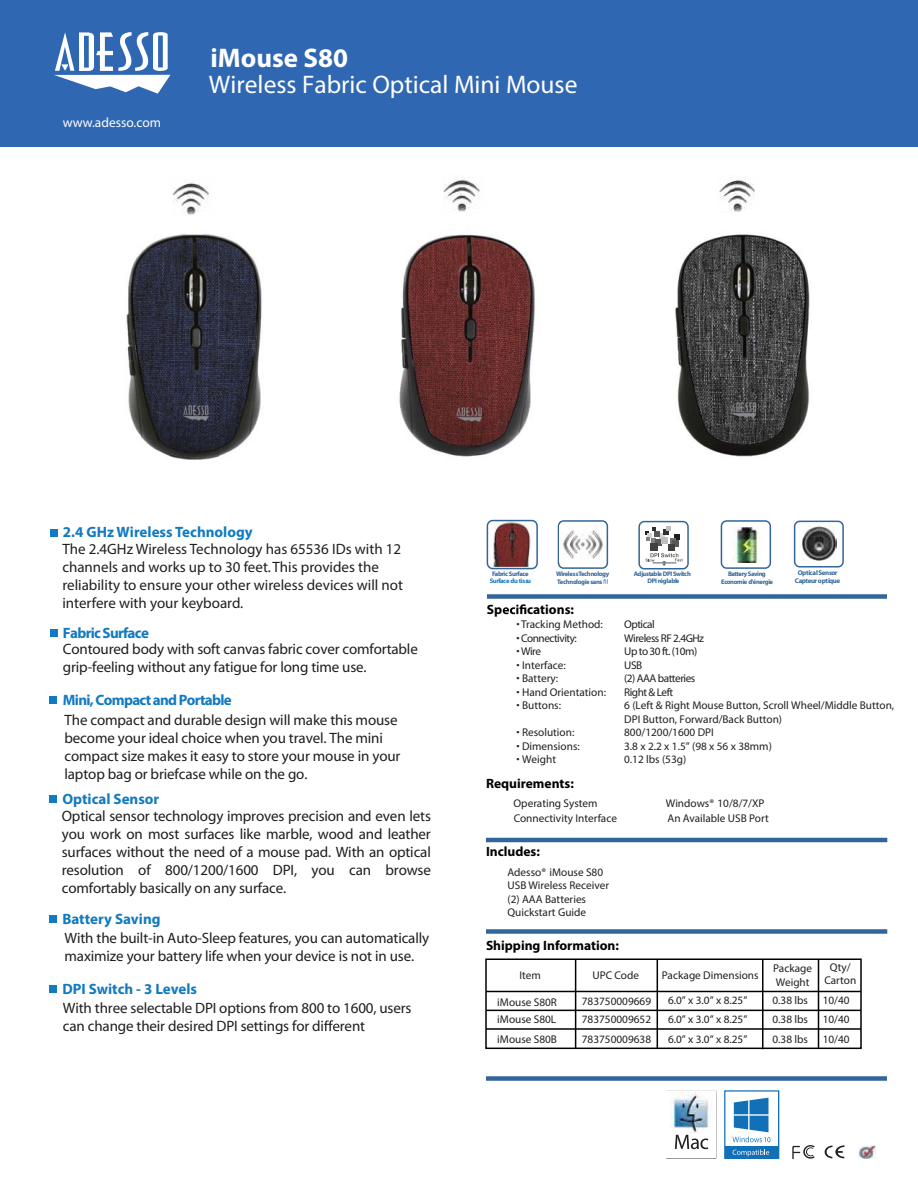
<style>
.page{position:relative;width:918px;height:1188px;background:#fff}
.page>*{position:absolute;margin:0;border:0;box-sizing:border-box;transform-origin:0 0}
.t1{font:700 27px "Myriad Pro";color:#fff}
.t2{font:25.5px "Myriad Pro";color:#fff}
.t3{font:15px/18px "Myriad";letter-spacing:-.01em;color:#211d1e}
.t4{font:15px/18px "Myriad Pro";color:#221e1f}
.t5{font:700 15px "Myriad Pro";color:#127ac0}
.t6{font:700 15px "Myriad Pro";letter-spacing:-.045em;color:#127ac0}
.t7{font:700 13.5px "Myriad Pro";color:#000101}
.t8{font:13.5px "Myriad Pro";color:#fff}
.t9{font:11.25px/13.5px "Myriad";color:#221e1f}
.t10{font:11.25px/13.5px "Myriad Pro";color:#221e1f}
.t11{font:11.25px "Myriad";letter-spacing:-.045em;color:#221e1f}
.t12{font:700 6.9px/8.1px "Myriad";letter-spacing:-.05em;color:#32669a;text-align:center}
.t13{font:700 6.6px/7.6px "Myriad";letter-spacing:-.055em;color:#32669a}
.t14{font:700 6.6px "Myriad";letter-spacing:-.055em;color:#127ac0}
.s1{font-family:"Myriad Pro"}
</style>
<div class="page">
<div style="left:0;top:0;width:918px;height:146px;background:#2f67b2"></div>
<svg style="left:54px;top:32px;width:116px;height:62px"></svg>
<svg style="left:503px;top:604px;width:23px;height:10px"></svg>
<div style="left:487px;top:594px;width:400px;height:5px;background:#32669a"></div>
<div style="left:486px;top:1076px;width:401px;height:5px;background:#32669a"></div>
<hr style="left:486px;top:838px;width:401px;height:4px;background:#32669a">
<div style="left:486px;top:929px;width:401px;height:5px;background:#32669a"></div>
<hr style="left:575px;top:959px;width:1px;height:89px;background:#000101">
<hr style="left:657px;top:959px;width:1px;height:90px;background:#000101">
<hr style="left:762px;top:959px;width:1px;height:90px;background:#000101">
<hr style="left:818px;top:960px;width:1px;height:89px;background:#000101">
<div style="left:485px;top:958px;width:377px;height:91px;border:2px solid #000101"></div>
<div style="left:50px;top:529px;width:7px;height:7px;background:#127ac0"></div>
<div style="left:49px;top:796px;width:8px;height:7px;background:#127ac0"></div>
<div style="left:50px;top:630px;width:7px;height:7px;background:#127ac0"></div>
<svg style="left:324px;top:1020px;width:15px;height:11px"></svg>
<div style="left:49px;top:696px;width:8px;height:7px;background:#127ac0"></div>
<div style="left:49px;top:986px;width:8px;height:7px;background:#127ac0"></div>
<div style="left:49px;top:916px;width:8px;height:7px;background:#127ac0"></div>
<img style="left:126px;top:234px;width:136px;height:226px">
<img style="left:172px;top:182px;width:37px;height:33px">
<hr style="left:486px;top:991px;width:375px;height:1px;background:#000101">
<hr style="left:486px;top:1010px;width:375px;height:1px;background:#000101">
<hr style="left:486px;top:1028px;width:375px;height:2px;background:#000101">
<img style="left:732px;top:528px;width:27px;height:35px">
<div style="left:794px;top:521px;width:50px;height:47px;border:2px solid #32669a;border-radius:5px"></div>
<img style="left:801px;top:526px;width:36px;height:35px">
<div style="left:638px;top:521px;width:51px;height:48px;border:2px solid #32669a;border-radius:5px"></div>
<svg style="left:645px;top:526px;width:34px;height:18px"></svg>
<div style="left:655px;top:540px;width:7px;height:6px;background:#58585b"></div>
<div style="left:661px;top:538px;width:7px;height:6px;background:#bcbec0"></div>
<div style="left:672px;top:540px;width:7px;height:7px;background:#58585b"></div>
<div style="left:668px;top:544px;width:7px;height:7px;background:#404042"></div>
<div style="left:650px;top:544px;width:8px;height:7px;background:#404042"></div>
<svg style="left:645px;top:553px;width:38px;height:13px"></svg>
<div style="left:721px;top:520px;width:50px;height:49px;border:2px solid #32669a;border-radius:5px"></div>
<svg style="left:558px;top:520px;width:50px;height:49px"></svg>
<svg style="left:603px;top:579px;width:5px;height:5px"></svg>
<img style="left:559px;top:526px;width:45px;height:36px">
<img style="left:487px;top:520px;width:50px;height:47px">
<div style="left:487px;top:520px;width:51px;height:49px;border:2px solid #32669a;border-radius:5px"></div>
<img style="left:859px;top:1145px;width:16px;height:13px">
<svg style="left:825px;top:1145px;width:20px;height:13px"></svg>
<svg style="left:792px;top:1145px;width:23px;height:14px"></svg>
<div style="left:725px;top:1091px;width:54px;height:67px;background:#1270b7"></div>
<div style="left:725px;top:1091px;width:53px;height:55px;background:#fff"></div>
<div style="left:724px;top:1091px;width:55px;height:68px;border:1px solid #1270b7"></div>
<svg style="left:733px;top:1149px;width:36px;height:7px"></svg>
<svg style="left:732px;top:1098px;width:38px;height:44px"></svg>
<svg style="left:670px;top:1092px;width:42px;height:58px"></svg>
<img style="left:399px;top:234px;width:136px;height:223px">
<img style="left:443px;top:179px;width:37px;height:33px">
<img style="left:675px;top:234px;width:135px;height:223px">
<img style="left:719px;top:177px;width:36px;height:35px">
<h1 class="t1" style="left:210px;top:41px;width:139px">iMouse S80</h1>
<p class="t8" style="left:63px;top:114px;width:100px">www.adesso.com</p>
<h2 class="t2" style="left:209px;top:68px;width:370px">Wireless Fabric Optical Mini Mouse</h2>
<p class="t5" style="left:63px;top:522px;width:191px">2.4 GHz Wireless Technology</p>
<p class="t4" style="left:62px;top:539px;width:342px">The 2.4GHz Wireless Technology has 65536 IDs with 12 channels and works up to 30 feet.This provides the reliability to ensure your other wireless devices will not interfere with your keyboard.</p>
<p class="t6" style="left:63px;top:623px;width:88px">Fabric Surface</p>
<p class="t3" style="left:63px;top:641px;width:357px">Contoured body with soft canvas fabric cover comfortable grip-feeling without any fatigue for long time use.</p>
<p class="t6" style="left:63px;top:690px;width:170px">Mini, Compact and Portable</p>
<p class="t3" style="left:65px;top:712px;width:337px">The compact and durable design will make this mouse become your ideal choice when you travel. The mini compact size makes it easy to store your mouse in your laptop bag or briefcase while on the go.</p>
<p class="t5" style="left:62px;top:789px;width:98px">Optical Sensor</p>
<p class="t3" style="left:62px;top:807px;width:371px;text-align:justify">Optical sensor technology improves precision and even lets you work on most surfaces like marble, wood and leather surfaces without the need of a mouse pad. With an optical resolution of 800/1200/1600 DPI, you can browse comfortably basically on any surface.</p>
<p class="t5" style="left:62px;top:909px;width:100px">Battery Saving</p>
<p class="t3" style="left:65px;top:929px;width:366px">With the built-in Auto-Sleep features, you can automatically maximize your battery life when your device is not in use.</p>
<p class="t5" style="left:62px;top:979px;width:136px">DPI Switch - 3 Levels</p>
<p class="t3" style="left:63px;top:1000px;width:350px">With three selectable DPI options from 800 to 1600, users can change their desired DPI settings for di rent</p>
<p class="t13" style="left:492px;top:570px;width:38px">Fabric Surface</p>
<p class="t13" style="left:556px;top:570px;width:55px">WirelessTechnology<br>Technologie sans</p>
<p class="t13" style="left:721px;top:570px;width:54px;text-align:center">Battery Saving<br>Economie d'énergie</p>
<p class="t13" style="left:634px;top:570px;width:59px">Adjustable DPI Switch</p>
<p class="t14" style="left:490px;top:578px;width:43px">Surface du tissu</p>
<p class="t13" style="left:647px;top:577px;width:33px">DPI réglable</p>
<p class="t7" style="left:487px;top:601px;width:17px">Sp</p>
<p class="t7" style="left:527px;top:601px;width:48px">cations:</p>
<p class="t12" style="left:795px;top:569px;width:47px">OpticalSensor<br>Capteuroptique</p>
<p class="t9" style="left:517px;top:618px;width:88px">• Tracking Method:</p>
<p class="t11" style="left:517px;top:632px;width:62px">• Connectivity:</p>
<p class="t9" style="left:517px;top:645px;width:26px">• Wire</p>
<p class="t9" style="left:517px;top:659px;width:51px">• Interface:</p>
<p class="t9" style="left:517px;top:672px;width:43px">• Battery:</p>
<p class="t9" style="left:517px;top:686px;width:91px">• Hand Orientation:</p>
<p class="t9" style="left:517px;top:699px;width:46px">• Buttons:</p>
<p class="t9" style="left:517px;top:726px;width:59px">• Resolution:</p>
<p class="t9" style="left:517px;top:740px;width:65px">• Dimensions:</p>
<p class="t9" style="left:517px;top:753px;width:41px">• Weight</p>
<p class="t7" style="left:486px;top:775px;width:89px">Requirements:</p>
<p class="t9" style="left:624px;top:618px;width:272px">Optical<br>Wireless RF 2.4GHz<br>Up to 30 ft. (10m)<br>USB<br>(2) AAA batteries<br>Right &amp; Left<br>6 (Left &amp; Right Mouse Button, Scroll Wheel/Middle Button,<br>DPI Button, Forward/Back Button)<br>800/1200/1600 DPI<br>3.8 x 2.2 x 1.5” (98 x 56 x 38mm)<br>0.12 lbs (53g)</p>
<p class="t10" style="left:514px;top:797px;width:85px">Operating System</p>
<p class="t10" style="left:666px;top:796px;width:105px;line-height:15px">Windows® 10/8/7/XP<br>An Available USB Port</p>
<p class="t10" style="left:514px;top:812px;width:105px">Connectivity Interface</p>
<p class="t7" style="left:486px;top:843px;width:55px">Includes:</p>
<p class="t10" style="left:508px;top:865px;width:103px">Adesso® iMouse S80<br>USB Wireless Receiver (2) AAA Batteries<br>Quickstart Guide</p>
<p class="t7" style="left:486px;top:936px;width:134px">Shipping Information:</p>
<p class="t10" style="left:824px;top:960px;width:33px;text-align:center">Qty/<br>Carton</p>
<p class="t10" style="left:773px;top:962px;width:40px">Package<br>Weight</p>
<p class="t10" style="left:519px;top:968px;width:23px">Item</p>
<p class="t10" style="left:592px;top:968px;width:48px">UPC Code</p>
<p class="t10" style="left:497px;top:995px;width:61px">iMouse S80R</p>
<p class="t10" style="left:582px;top:995px;width:71px">783750009669</p>
<p class="t9" style="left:668px;top:994px;width:81px">6.0<span class="s1">”</span> x 3.0<span class="s1">”</span> x 8.25<span class="s1">”</span></p>
<p class="t9" style="left:772px;top:994px;width:37px">0.38 lbs</p>
<p class="t10" style="left:823px;top:994px;width:28px">10/40</p>
<p class="t10" style="left:662px;top:968px;width:98px">Package Dimensions</p>
<p class="t10" style="left:497px;top:1012px;width:60px">iMouse S80L</p>
<p class="t10" style="left:582px;top:1012px;width:71px">783750009652</p>
<p class="t9" style="left:668px;top:1013px;width:81px">6.0<span class="s1">”</span> x 3.0<span class="s1">”</span> x 8.25<span class="s1">”</span></p>
<p class="t9" style="left:772px;top:1013px;width:37px">0.38 lbs</p>
<p class="t10" style="left:823px;top:1012px;width:28px">10/40</p>
<p class="t10" style="left:497px;top:1032px;width:61px">iMouse S80B</p>
<p class="t10" style="left:582px;top:1032px;width:71px">783750009638</p>
<p class="t9" style="left:668px;top:1033px;width:81px">6.0<span class="s1">”</span> x 3.0<span class="s1">”</span> x 8.25<span class="s1">”</span></p>
<p class="t9" style="left:772px;top:1033px;width:37px">0.38 lbs</p>
<p class="t10" style="left:823px;top:1032px;width:28px">10/40</p>
</div>
